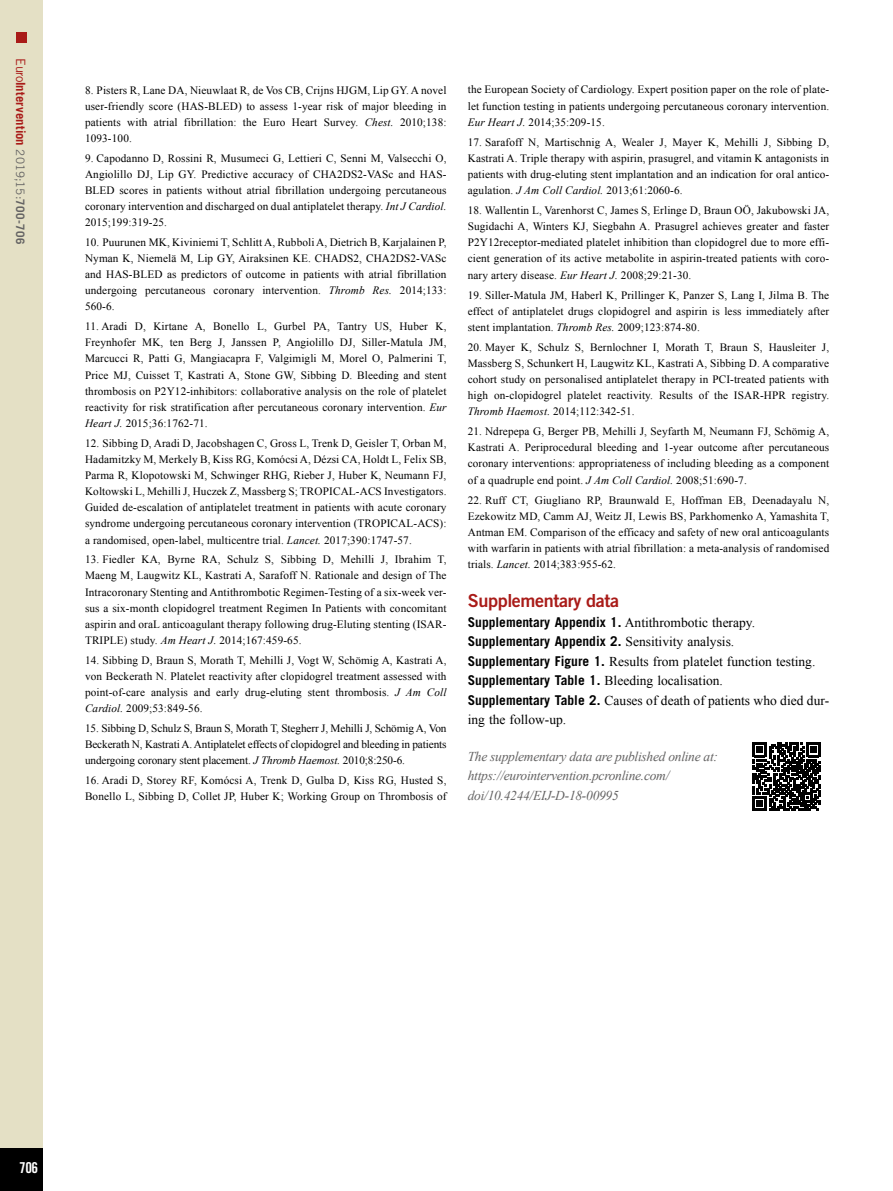
<style>
.page{position:relative;width:893px;height:1191px;background:#fff}
.page>*{position:absolute;margin:0;border:0;box-sizing:border-box;transform-origin:0 0}
.t1{font:18px "Trade Gothic LT Std Bd 2";letter-spacing:-.02em;color:#a91b18}
.t2{font:15px "Trade Gothic LT Std Bd Cn 20";color:#fff}
.t3{font:13.5px/19.5px "Times New Roman";color:#000}
.t4{font:italic 13.5px/19.5px "Times New Roman";letter-spacing:-.02em;color:#646363}
.t5{font:700 13.5px/19.5px "Trade Gothic LT Std";color:#000}
.t6{font:700 12.75px "Trade Gothic LT Std";letter-spacing:.005em;color:#a91b18}
.t7{font:11.25px/16px "Times New Roman";letter-spacing:.01em;color:#000;text-align:justify}
.s1{font-weight:400}
.s2{font-weight:400;font-size:11.7px;color:#646363}
.s3{font-size:11.7px;color:#646363}
.s4{font-style:italic}
.s5{font-family:"Times New Roman";font-weight:400}
.s6{font-family:"Trade Gothic LT Std";font-weight:700}
</style>
<div class="page">
<div style="left:0;top:0;width:43px;height:1191px;background:#e4e0c5"></div>
<div style="left:0;top:1148px;width:43px;height:43px;background:#000"></div>
<div style="left:16px;top:32px;width:10px;height:10px;background:#a91b18"></div>
<svg style="left:752px;top:742px;width:69px;height:69px"></svg>
<p class="t6" style="left:29px;top:58px;width:187px;rotate:90deg"><span class="s1">Euro</span>Intervention <span class="s2">2019;15:</span><span class="s3">700-706</span></p>
<p class="t7" style="left:85px;top:82px;width:363px">8. Pisters R, Lane DA, Nieuwlaat R, de Vos CB, Crijns HJGM, Lip GY. A novel user-friendly score (HAS-BLED) to assess 1-year risk of major bleeding in patients with atrial fibrillation: the Euro Heart Survey. <span class="s4">Chest.</span> 2010;138:<br>1093-100.</p>
<p class="t7" style="left:85px;top:150px;width:363px">9. Capodanno D, Rossini R, Musumeci G, Lettieri C, Senni M, Valsecchi O, Angiolillo DJ, Lip GY. Predictive accuracy of CHA2DS2-VASc and HAS-BLED scores in patients without atrial fibrillation undergoing percutaneous coronary intervention and discharged on dual antiplatelet therapy. <span class="s4">Int J Cardiol.<br></span>2015;199:319-25.</p>
<p class="t7" style="left:85px;top:234px;width:363px">10. Puurunen MK, Kiviniemi T, Schlitt A, Rubboli A, Dietrich B, Karjalainen P, Nyman K, Niemelä M, Lip GY, Airaksinen KE. CHADS2, CHA2DS2-VASc and HAS-BLED as predictors of outcome in patients with atrial fibrillation undergoing percutaneous coronary intervention. <span class="s4">Thromb Res.</span> 2014;133:<br>560-6.</p>
<p class="t7" style="left:85px;top:318px;width:363px">11. Aradi D, Kirtane A, Bonello L, Gurbel PA, Tantry US, Huber K, Freynhofer MK, ten Berg J, Janssen P, Angiolillo DJ, Siller-Matula JM, Marcucci R, Patti G, Mangiacapra F, Valgimigli M, Morel O, Palmerini T, Price MJ, Cuisset T, Kastrati A, Stone GW, Sibbing D. Bleeding and stent thrombosis on P2Y12-inhibitors: collaborative analysis on the role of platelet reactivity for risk stratification after percutaneous coronary intervention. <span class="s4">Eur Heart J.</span> 2015;36:1762-71.</p>
<p class="t7" style="left:85px;top:435px;width:363px">12. Sibbing D, Aradi D, Jacobshagen C, Gross L, Trenk D, Geisler T, Orban M, Hadamitzky M, Merkely B, Kiss RG, Komócsi A, Dézsi CA, Holdt L, Felix SB, Parma R, Klopotowski M, Schwinger RHG, Rieber J, Huber K, Neumann FJ, Koltowski L, Mehilli J, Huczek Z, Massberg S; TROPICAL-ACS Investigators.<br>Guided de-escalation of antiplatelet treatment in patients with acute coronary syndrome undergoing percutaneous coronary intervention (TROPICAL-ACS): a randomised, open-label, multicentre trial. <span class="s4">Lancet.</span> 2017;390:1747-57.</p>
<p class="t7" style="left:85px;top:551px;width:363px">13. Fiedler KA, Byrne RA, Schulz S, Sibbing D, Mehilli J, Ibrahim T, Maeng M, Laugwitz KL, Kastrati A, Sarafoff N. Rationale and design of The Intracoronary Stenting and Antithrombotic Regimen-Testing of a six-week ver&shy;sus a six-month clopidogrel treatment Regimen In Patients with concomitant aspirin and oraL anticoagulant therapy following drug-Eluting stenting (ISAR-TRIPLE) study. <span class="s4">Am Heart J.</span> 2014;167:459-65.</p>
<p class="t7" style="left:85px;top:651px;width:363px">14. Sibbing D, Braun S, Morath T, Mehilli J, Vogt W, Schömig A, Kastrati A, von Beckerath N. Platelet reactivity after clopidogrel treatment assessed with point-of-care analysis and early drug-eluting stent thrombosis. <span class="s4">J Am Coll Cardiol.</span> 2009;53:849-56.</p>
<p class="t7" style="left:85px;top:720px;width:363px">15. Sibbing D, Schulz S, Braun S, Morath T, Stegherr J, Mehilli J, Schömig A, Von Beckerath N, Kastrati A. Antiplatelet effects of clopidogrel and bleeding in patients undergoing coronary stent placement. <span class="s4">J Thromb Haemost.</span> 2010;8:250-6.</p>
<p class="t7" style="left:85px;top:772px;width:363px">16. Aradi D, Storey RF, Komócsi A, Trenk D, Gulba D, Kiss RG, Husted S,<br>Bonello L, Sibbing D, Collet JP, Huber K; Working Group on Thrombosis of</p>
<p class="t7" style="left:468px;top:81px;width:363px">the European Society of Cardiology. Expert position paper on the role of plate&shy;let function testing in patients undergoing percutaneous coronary intervention.<br><span class="s4">Eur Heart J.</span> 2014;35:209-15.</p>
<p class="t7" style="left:468px;top:134px;width:363px">17. Sarafoff N, Martischnig A, Wealer J, Mayer K, Mehilli J, Sibbing D, Kastrati A. Triple therapy with aspirin, prasugrel, and vitamin K antagonists in patients with drug-eluting stent implantation and an indication for oral antico&shy;agulation. <span class="s4">J Am Coll Cardiol.</span> 2013;61:2060-6.</p>
<p class="t7" style="left:468px;top:202px;width:363px">18. Wallentin L, Varenhorst C, James S, Erlinge D, Braun OÖ, Jakubowski JA, Sugidachi A, Winters KJ, Siegbahn A. Prasugrel achieves greater and faster P2Y12receptor-mediated platelet inhibition than clopidogrel due to more effi&shy;cient generation of its active metabolite in aspirin-treated patients with coro&shy;nary artery disease. <span class="s4">Eur Heart J.</span> 2008;29:21-30.</p>
<p class="t7" style="left:468px;top:286px;width:363px">19. Siller-Matula JM, Haberl K, Prillinger K, Panzer S, Lang I, Jilma B. The effect of antiplatelet drugs clopidogrel and aspirin is less immediately after stent implantation. <span class="s4">Thromb Res.</span> 2009;123:874-80.</p>
<p class="t7" style="left:468px;top:339px;width:363px">20. Mayer K, Schulz S, Bernlochner I, Morath T, Braun S, Hausleiter J, Massberg S, Schunkert H, Laugwitz KL, Kastrati A, Sibbing D. A comparative cohort study on personalised antiplatelet therapy in PCI-treated patients with high on-clopidogrel platelet reactivity. Results of the ISAR-HPR registry.<br><span class="s4">Thromb Haemost.</span> 2014;112:342-51.</p>
<p class="t7" style="left:468px;top:423px;width:363px">21. Ndrepepa G, Berger PB, Mehilli J, Seyfarth M, Neumann FJ, Schömig A, Kastrati A. Periprocedural bleeding and 1-year outcome after percutaneous coronary interventions: appropriateness of including bleeding as a component of a quadruple end point. <span class="s4">J Am Coll Cardiol.</span> 2008;51:690-7.</p>
<p class="t7" style="left:468px;top:491px;width:363px">22. Ruff CT, Giugliano RP, Braunwald E, Hoffman EB, Deenadayalu N, Ezekowitz MD, Camm AJ, Weitz JI, Lewis BS, Parkhomenko A, Yamashita T, Antman EM. Comparison of the efficacy and safety of new oral anticoagulants with warfarin in patients with atrial fibrillation: a meta-analysis of randomised trials. <span class="s4">Lancet.</span> 2014;383:955-62.</p>
<h1 class="t1" style="left:468px;top:589px;width:153px">Supplementary data</h1>
<p class="t5" style="left:468px;top:612px;width:289px">Supplementary Appendix 1. <span class="s5">Antithrombotic therapy.<br></span>Supplementary Appendix 2. <span class="s5">Sensitivity analysis.</span></p>
<p class="t3" style="left:468px;top:651px;width:363px"><span class="s6">Supplementary Figure 1.</span> Results from platelet function testing.<br><span class="s6">Supplementary Table 1.</span> Bleeding localisation.<br><span class="s6">Supplementary Table 2.</span> Causes of death of patients who died dur&shy;ing the follow-up.</p>
<p class="t4" style="left:468px;top:746px;width:252px">The supplementary data are published online at: https://eurointervention.pcronline.com/ doi/10.4244/EIJ-D-18-00995</p>
<h2 class="t2" style="left:19px;top:1158px;width:20px">706</h2>
</div>
